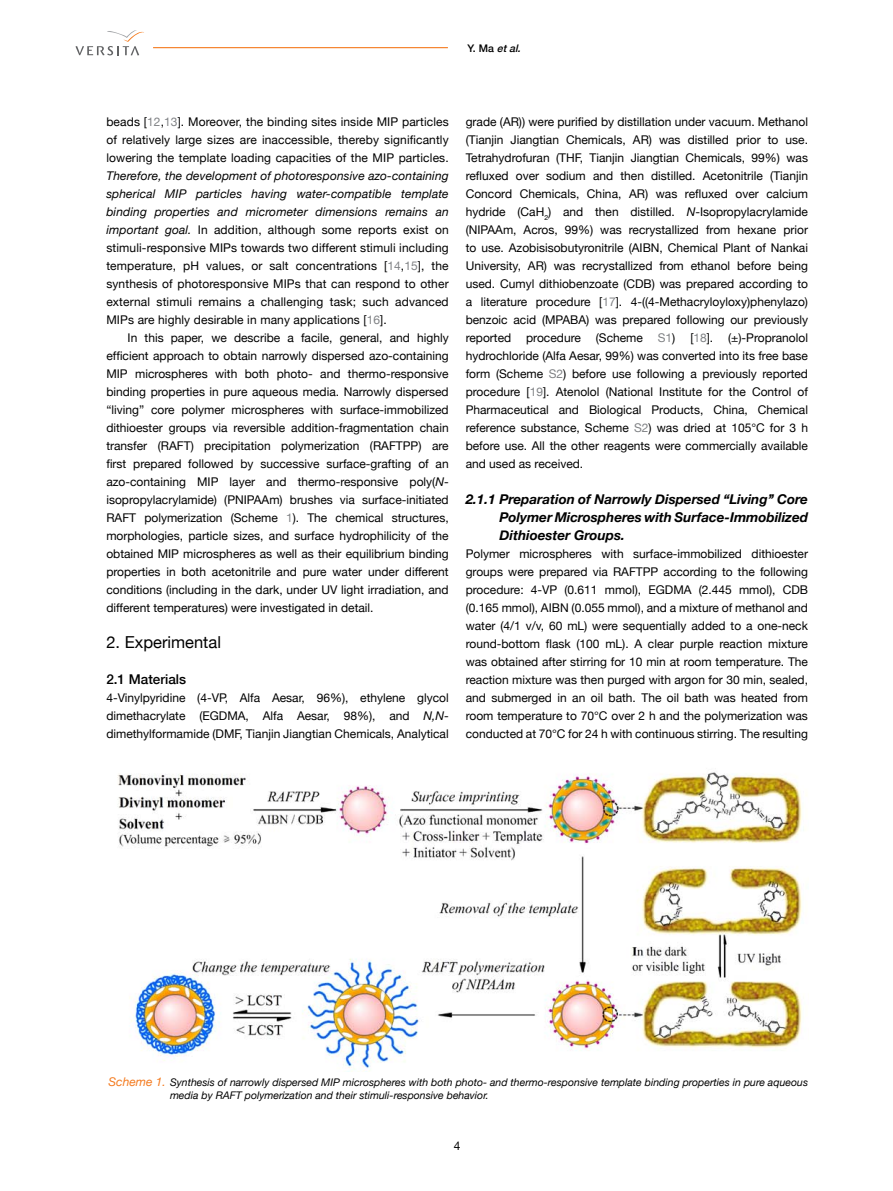
<style>
.page{position:relative;width:893px;height:1191px;background:#fff}
.page>*{position:absolute;margin:0;border:0;box-sizing:border-box;transform-origin:0 0}
.t1{font:16.5px "Helvetica Neue";color:#000}
.t2{font:italic 700 13.5px/18px "Helvetica Neue";color:#000;text-align:justify}
.t3{font:500 13.5px "Helvetica Neue";color:#000}
.t4{font:12px/18px "Helvetica Neue";color:#000;text-align:justify}
.t5{font:italic 10.5px/12.6px "Helvetica Neue";color:#000}
.t6{font:italic 500 10.5px "Helvetica Neue";color:#000}
.s1{font-style:normal}
.s2{color:#808285}
.s3{font-style:italic}
.s4{font-size:12px;color:#f47b20}
</style>
<div class="page">
<svg style="left:75px;top:30px;width:69px;height:25px"></svg>
<hr style="left:153px;top:47px;width:295px;height:1px;background:#f47b20">
<img style="left:117px;top:772px;width:685px;height:299px">
<p class="t6" style="left:467px;top:42px;width:57px"><span class="s1">Y. M a</span> etal.</p>
<p class="t4" style="left:106px;top:113px;width:344px">beads [<span class="s2">12</span>,<span class="s2">13</span>]. Moreover, the binding sites inside MIP particles of relatively large sizes are inaccessible, thereby significantly lowering the template loading capacities of the MIP particles.</p>
<p class="t4" style="left:106px;top:167px;width:344px"><span class="s3">Therefore, the development of photoresponsive azo-containing spherical MIP particles having water-compatible template binding properties and micrometer dimensions remains an important goal.</span> In addition, although some reports exist on stimuli-responsive MIPs towards two different stimuli including temperature, pH values, or salt concentrations [<span class="s2">14</span>,<span class="s2">15</span>], the synthesis of photoresponsive MIPs that can respond to other external stimuli remains a challenging task; such advanced MIPs are highly desirable in many applications [<span class="s2">16</span>].</p>
<p class="t4" style="left:106px;top:329px;width:344px;text-indent:21px">In this paper, we describe a facile, general, and highly efficient approach to obtain narrowly dispersed azo-containing MIP microspheres with both photo- and thermo-responsive binding properties in pure aqueous media. Narrowly dispersed “living” core polymer microspheres with surface-immobilized dithioester groups via reversible addition-fragmentation chain transfer (RAFT) precipitation polymerization (RAFTPP) are first prepared followed by successive surface-grafting of an azo-containing MIP layer and thermo-responsive poly(<span class="s3">N&shy;</span>isopropylacrylamide) (PNIPAAm) brushes via surface-initiated RAFT polymerization (Scheme <span class="s2">1</span>). The chemical structures, morphologies, particle sizes, and surface hydrophilicity of the obtained MIP microspheres as well as their equilibrium binding properties in both acetonitrile and pure water under different conditions (including in the dark, under UV light irradiation, and different temperatures) were investigated in detail.</p>
<h1 class="t1" style="left:106px;top:632px;width:116px">2. Experimental</h1>
<p class="t3" style="left:106px;top:671px;width:81px">2.1 Materials</p>
<p class="t4" style="left:106px;top:689px;width:344px">4-Vinylpyridine (4-VP, Alfa Aesar, 96%), ethylene glycol dimethacrylate (EGDMA, Alfa Aesar, 98%), and <span class="s3">N,N&shy;</span>dimethylformamide (DMF, Tianjin Jiangtian Chemicals, Analytical</p>
<p class="t4" style="left:466px;top:113px;width:344px">grade (AR)) were purified by distillation under vacuum. Methanol (Tianjin Jiangtian Chemicals, AR) was distilled prior to use.<br>Tetrahydrofuran (THF, Tianjin Jiangtian Chemicals, 99%) was refluxed over sodium and then distilled. Acetonitrile (Tianjin Concord Chemicals, China, AR) was refluxed over calcium hydride (CaH<sub>2</sub>) and then distilled. <span class="s3">N</span>-Isopropylacrylamide (NIPAAm, Acros, 99%) was recrystallized from hexane prior to use. Azobisisobutyronitrile (AIBN, Chemical Plant of Nankai University, AR) was recrystallized from ethanol before being used. Cumyl dithiobenzoate (CDB) was prepared according to a literature procedure [<span class="s2">17</span>]. 4-((4-Methacryloyloxy)phenylazo) benzoic acid (MPABA) was prepared following our previously reported procedure (Scheme <span class="s2">S1</span>) [<span class="s2">18</span>]. (±)-Propranolol hydrochloride (Alfa Aesar, 99%) was converted into its free base form (Scheme <span class="s2">S2</span>) before use following a previously reported procedure [<span class="s2">19</span>]. Atenolol (National Institute for the Control of Pharmaceutical and Biological Products, China, Chemical reference substance, Scheme <span class="s2">S2</span>) was dried at 105°C for 3 h before use. All the other reagents were commercially available and used as received.</p>
<p class="t2" style="left:499px;top:490px;width:310px;text-indent:-34px">2.1.1 Preparation of Narrowly Dispersed ‘‘Living’’ Core Polymer Microspheres with Surface-Immobilized Dithioester Groups.</p>
<p class="t4" style="left:466px;top:545px;width:344px">Polymer microspheres with surface-immobilized dithioester groups were prepared via RAFTPP according to the following procedure: 4-VP (0.611 mmol), EGDMA (2.445 mmol), CDB (0.165 mmol), AIBN (0.055 mmol), and a mixture of methanol and water (4/1 v/v, 60 mL) were sequentially added to a one-neck round-bottom flask (100 mL). A clear purple reaction mixture was obtained after stirring for 10 min at room temperature. The reaction mixture was then purged with argon for 30 min, sealed, and submerged in an oil bath. The oil bath was heated from room temperature to 70°C over 2 h and the polymerization was conducted at 70°C for 24 h with continuous stirring. The resulting</p>
<p class="t5" style="left:170px;top:1076px;width:639px;text-indent:-62px"><span class="s4">Scheme 1.</span> Synthesis of narrowly dispersed MIP microspheres with both photo- and thermo-responsive template binding properties in pure aqueous media by RAFT polymerization and their stimuli-responsive behavior.</p>
<p class="t4" style="left:454px;top:1137px;width:8px">4</p>
</div>
